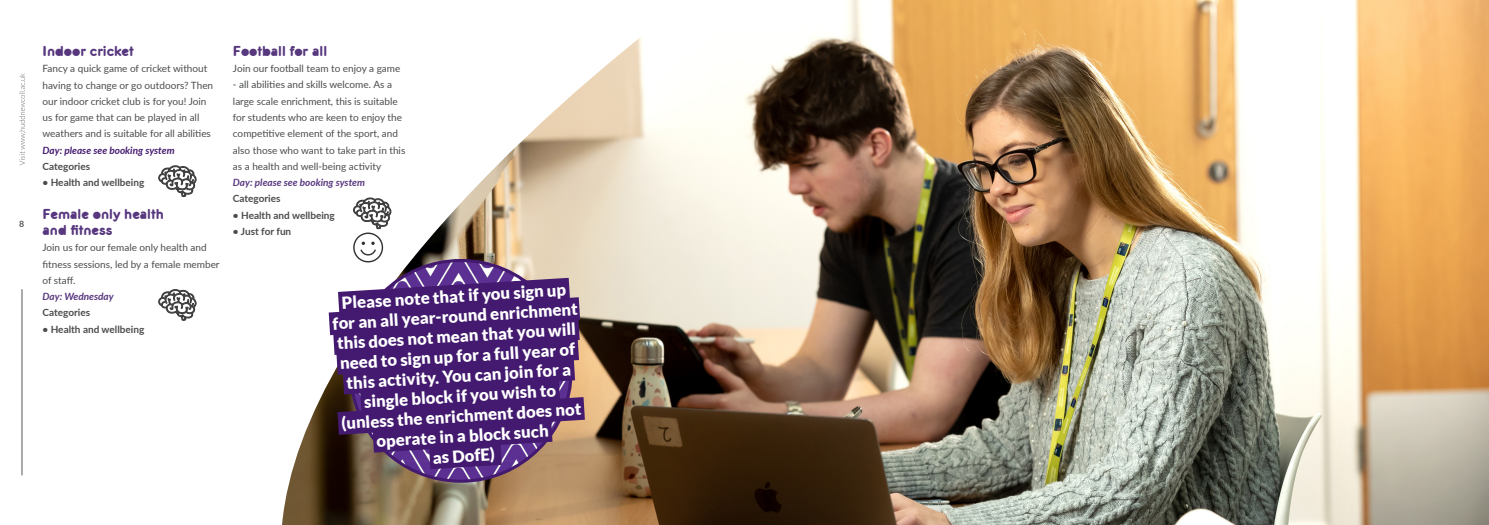
<style>
.page{position:relative;width:1489px;height:525px;background:#fff}
.page>*{position:absolute;margin:0;border:0;box-sizing:border-box;transform-origin:0 0}
.t1{font:900 16.62px/20px "Lato";color:#fff;text-align:center}
.Body{font:15px/16.2px "Zitti";color:#57377e}
.Body-2{font:10px/16.2px "Lato";color:#4b4c4d}
.Body-3{font:700 10px "Lato";color:#4b4c4d}
.Body-4{font:italic 700 10px "Lato";color:#57377e}
.Body-5{font:italic 700 10px "Lato";color:#431a6f}
.t2{font:700 8.75px "Lato";color:#57585a}
</style>
<div class="page">
<hr style="left:22px;top:289px;width:1px;height:186px;background:#57585a">
<svg style="left:19px;top:73px;width:6px;height:92px"></svg>
<svg style="left:159px;top:165px;width:38px;height:33px"></svg>
<svg style="left:159px;top:289px;width:38px;height:32px"></svg>
<img style="left:282px;top:0;width:1206px;height:524px">
<svg style="left:305px;top:192px;width:303px;height:289px"></svg>
<p class="t2" style="left:19px;top:217px;width:7px">8</p>
<p class="Body" style="left:43px;top:43px;width:93px">Indoor cricket</p>
<p class="Body-2" style="left:43px;top:60px;width:172px">Fancy a quick game of cricket without having to change or go outdoors? Then our indoor cricket club is for you! Join us for game that can be played in all weathers and is suitable for all abilities</p>
<p class="Body-5" style="left:43px;top:143px;width:134px">Day: please see booking system</p>
<p class="Body-3" style="left:43px;top:159px;width:49px">Categories</p>
<p class="Body-3" style="left:43px;top:175px;width:103px">• Health and wellbeing</p>
<p class="Body" style="left:43px;top:206px;width:123px">Female only health and fitness</p>
<p class="Body-2" style="left:43px;top:239px;width:178px">Join us for our female only health and fitness sessions, led by a female member of staff.</p>
<p class="Body-4" style="left:43px;top:289px;width:73px">Day: Wednesday</p>
<p class="Body-3" style="left:43px;top:305px;width:49px">Categories</p>
<p class="Body-3" style="left:43px;top:321px;width:103px">• Health and wellbeing</p>
<p class="Body" style="left:233px;top:43px;width:96px">Football for all</p>
<p class="Body-2" style="left:233px;top:60px;width:169px">Join our football team to enjoy a game</p>
<p class="Body-2" style="left:233px;top:76px;width:174px">- all abilities and skills welcome. As a large scale enrichment, this is suitable for students who are keen to enjoy the competitive element of the sport, and also those who want to take part in this as a health and well-being activity</p>
<p class="Body-4" style="left:233px;top:175px;width:134px">Day: please see booking system</p>
<p class="Body-3" style="left:233px;top:191px;width:49px">Categories</p>
<p class="Body-3" style="left:233px;top:207px;width:103px">• Health and wellbeing</p>
<p class="Body-3" style="left:233px;top:224px;width:60px">• Just for fun</p>
<p class="t1" style="left:331px;top:292px;width:247px;rotate:-3deg">Please note that if you sign up for an all year-round enrichment this does not mean that you will need to sign up for a full year of this activity. You can join for a single block if you wish to (unless the enrichment does not operate in a block such<br>as DofE)</p>
</div>
